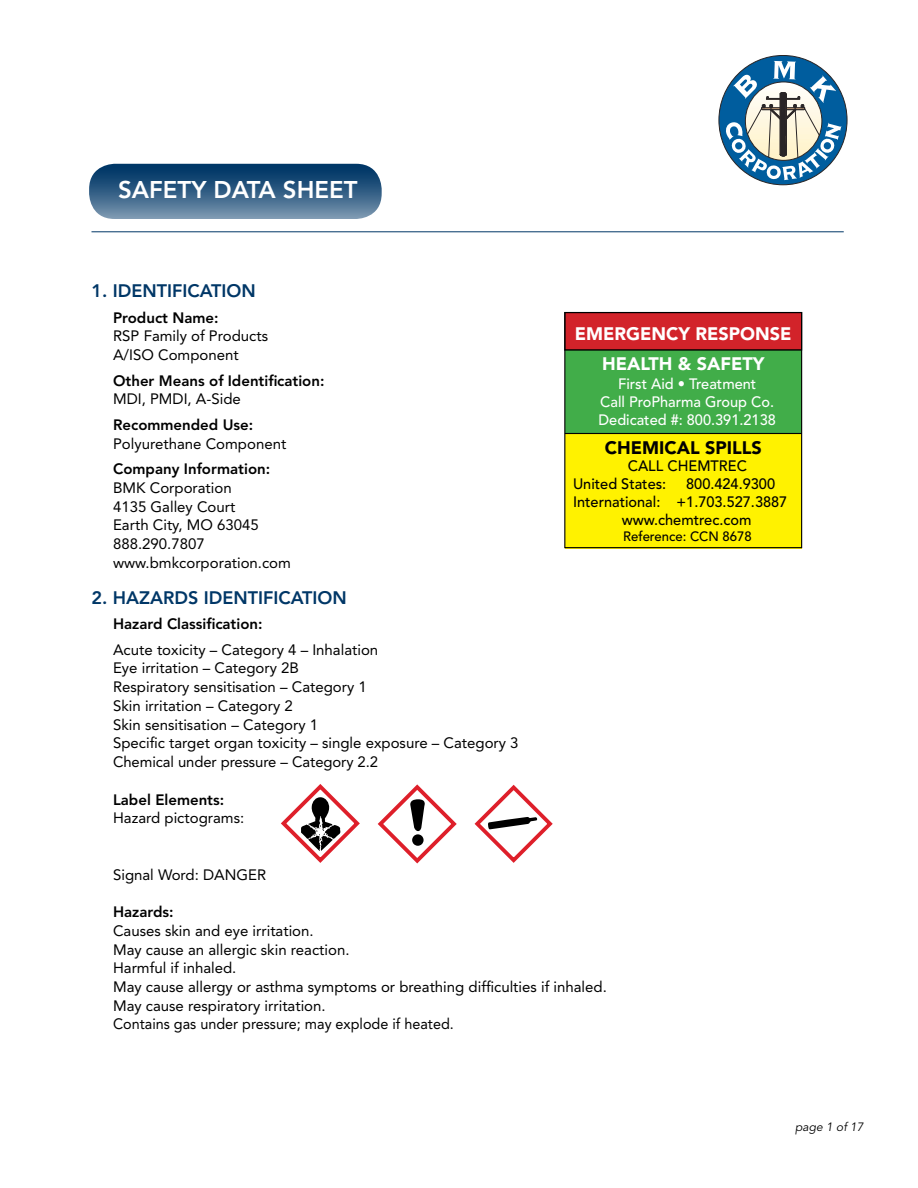
<style>
.page{position:relative;width:918px;height:1188px;background:#fff}
.page>*{position:absolute;margin:0;border:0;box-sizing:border-box;transform-origin:0 0}
.t1{font:800 24px "Avenir";color:#fff}
.t2{font:800 18px "Avenir";color:#003767}
.t3{font:900 18px "Avenir";color:#fff}
.t4{font:900 18px "Avenir";color:#000}
.t5{font:15px/18.8px "Avenir";color:#000}
.t6{font:800 15px "Avenir";color:#000}
.t7{font:500 15px/18px "Avenir";color:#000}
.t8{font:500 15px/18.5px "Avenir";color:#fff;text-align:center}
.t9{font:500 13.5px "Avenir";color:#000}
.t10{font:italic 12px "Avenir";color:#000}
</style>
<div class="page">
<hr style="left:92px;top:231px;width:752px;height:1px;background:#003767">
<div style="left:89px;top:164px;width:293px;height:55px;background:linear-gradient(to bottom,#002b5e,#7995af);border-radius:26px"></div>
<div style="left:565px;top:313px;width:237px;height:37px;background:#d2232a"></div>
<div style="left:564px;top:312px;width:238px;height:39px;border:1px solid #000"></div>
<div style="left:565px;top:434px;width:237px;height:114px;background:#fff200"></div>
<div style="left:565px;top:350px;width:237px;height:84px;background:#41ad49"></div>
<div style="left:564px;top:312px;width:238px;height:236px;border:1px solid #000"></div>
<hr style="left:565px;top:433px;width:237px;height:1px;background:#000">
<hr style="left:565px;top:350px;width:237px;height:1px;background:#000">
<svg style="left:719px;top:55px;width:128px;height:130px"></svg>
<svg style="left:725px;top:61px;width:116px;height:119px"></svg>
<svg style="left:281px;top:784px;width:176px;height:80px"></svg>
<svg style="left:474px;top:784px;width:79px;height:79px"></svg>
<h1 class="t1" style="left:118px;top:175px;width:241px">SAFETY DATA SHEET</h1>
<p class="t2" style="left:92px;top:280px;width:166px">1. IDENTIFICATION</p>
<p class="t6" style="left:113px;top:309px;width:107px">Product Name:</p>
<p class="t5" style="left:113px;top:327px;width:157px">RSP Family of Products<br>A/ISO Component</p>
<p class="t6" style="left:113px;top:372px;width:213px">Other Means of Identification:</p>
<p class="t5" style="left:113px;top:390px;width:129px">MDI, PMDI, A-Side</p>
<p class="t6" style="left:113px;top:416px;width:142px">Recommended Use:</p>
<p class="t5" style="left:113px;top:434px;width:175px">Polyurethane Component</p>
<p class="t6" style="left:113px;top:460px;width:159px">Company Information:</p>
<p class="t5" style="left:113px;top:478px;width:179px">BMK Corporation<br>4135 Galley Court<br>Earth City, MO 63045<br>888.290.7807 www.bmkcorporation.com</p>
<p class="t2" style="left:92px;top:587px;width:257px">2. HAZARDS IDENTIFICATION</p>
<p class="t6" style="left:113px;top:615px;width:151px">Hazard Classification:</p>
<p class="t5" style="left:113px;top:640px;width:407px">Acute toxicity – Category 4 – Inhalation<br>Eye irritation – Category 2B<br>Respiratory sensitisation – Category 1<br>Skin irritation – Category 2<br>Skin sensitisation – Category 1<br>Specific target organ toxicity – single exposure – Category 3<br>Chemical under pressure – Category 2.2</p>
<p class="t6" style="left:113px;top:791px;width:113px">Label Elements:</p>
<p class="t5" style="left:113px;top:809px;width:133px">Hazard pictograms:</p>
<p class="t3" style="left:575px;top:323px;width:218px">EMERGENCY RESPONSE</p>
<p class="t3" style="left:602px;top:353px;width:164px">HEALTH &amp; SAFETY</p>
<p class="t8" style="left:598px;top:375px;width:179px">First Aid • Treatment<br>Call ProPharma Group Co.<br>Dedicated #: 800.391.2138</p>
<p class="t4" style="left:605px;top:437px;width:158px">CHEMICAL SPILLS</p>
<p class="t7" style="left:573px;top:458px;width:175px;text-indent:55px">CALL CHEMTREC<br>United States:</p>
<p class="t7" style="left:686px;top:476px;width:90px">800.424.9300</p>
<p class="t7" style="left:573px;top:494px;width:216px">International: +1.703.527.3887</p>
<p class="t7" style="left:622px;top:511px;width:131px">www.chemtrec.com</p>
<p class="t9" style="left:623px;top:528px;width:130px">Reference: CCN 8678</p>
<p class="t5" style="left:113px;top:865px;width:155px">Signal Word: DANGER</p>
<p class="t6" style="left:113px;top:903px;width:62px">Hazards:</p>
<p class="t5" style="left:113px;top:921px;width:495px">Causes skin and eye irritation.<br>May cause an allergic skin reaction.<br>Harmful if inhaled.<br>May cause allergy or asthma symptoms or breathing difficulties if inhaled.<br>May cause respiratory irritation.<br>Contains gas under pressure; may explode if heated.</p>
<p class="t10" style="left:795px;top:1120px;width:70px">page 1 of 17</p>
</div>
